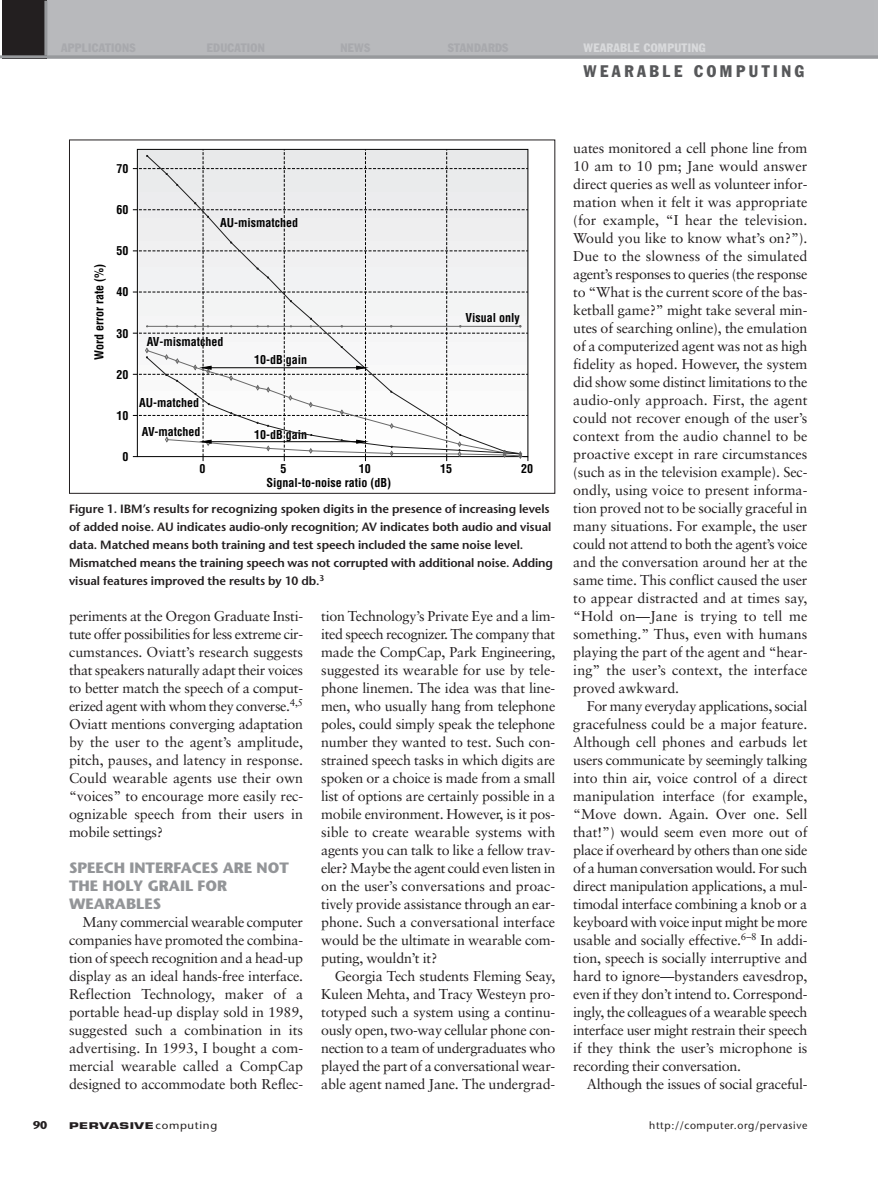
<style>
.page{position:relative;width:878px;height:1188px;background:#fff}
.page>*{position:absolute;margin:0;border:0;box-sizing:border-box;transform-origin:0 0}
.t1{font:condensed 16.5px "Franklin Gothic";letter-spacing:.215em;color:#57585a}
.t2{font:700 15px/18px "Stone Sans";color:#939598}
.t3{font:14.25px/18px "Sabon";letter-spacing:-.01em;color:#231f20;text-align:justify}
.t4{font:600 12px/18px "Stone Sans";letter-spacing:-.005em;color:#231f20}
.t5{font:700 condensed 12px/14.2px "Helvetica";color:#000}
.t6{font:condensed 12px "Franklin Gothic";letter-spacing:.025em;color:#d9dadc}
.t7{font:700 11.25px "Stone Sans";color:#231f20}
.t8{font:10.5px "Stone Sans";letter-spacing:.055em;color:#231f20}
.t9{font:700 9px "Eurostile";letter-spacing:.035em;color:#231f20;scale:1.5 1}
.s1{font-family:"Stone Sans";font-weight:400;font-size:10.5px}
</style>
<div class="page">
<hr style="left:867px;top:0;width:3px;height:58px;background:#b8b9bc">
<hr style="left:877px;top:0;width:1px;height:58px;background:#b9babd">
<div style="left:2px;top:0;width:45px;height:58px;background:#231f20"></div>
<div style="left:47px;top:0;width:817px;height:58px;background:#b8b9bc"></div>
<hr style="left:0;top:55px;width:878px;height:3px;background:#97999c">
<hr style="left:44px;top:1px;width:3px;height:54px;background:#97999c">
<svg style="left:133px;top:149px;width:395px;height:312px"></svg>
<p class="t6" style="left:583px;top:43px;width:124px">WEARABLE COMPUTING</p>
<p class="t1" style="left:583px;top:65px;width:222px">WEARABLE COMPUTING</p>
<p class="t5" style="left:93px;top:360px;width:98px;rotate:-90deg">Word error rate (%)</p>
<p class="t5" style="left:116px;top:163px;width:13px">70</p>
<p class="t5" style="left:116px;top:204px;width:13px">60</p>
<p class="t5" style="left:116px;top:245px;width:13px">50</p>
<p class="t5" style="left:116px;top:286px;width:13px">40</p>
<p class="t5" style="left:116px;top:327px;width:13px">30</p>
<p class="t5" style="left:116px;top:368px;width:13px">20</p>
<p class="t5" style="left:116px;top:409px;width:13px">10</p>
<p class="t5" style="left:122px;top:450px;width:7px">0</p>
<p class="t5" style="left:220px;top:216px;width:79px">AU-mismatched</p>
<p class="t5" style="left:147px;top:336px;width:78px">AV-mismatched</p>
<p class="t5" style="left:139px;top:396px;width:61px">AU-matched</p>
<p class="t5" style="left:142px;top:425px;width:60px">AV-matched</p>
<p class="t5" style="left:254px;top:354px;width:55px">10-dB gain</p>
<p class="t5" style="left:254px;top:429px;width:55px">10-dB gain</p>
<p class="t5" style="left:465px;top:312px;width:56px">Visual only</p>
<p class="t5" style="left:266px;top:462px;width:126px;text-indent:92px">10<br>Signal-to-noise ratio (dB)</p>
<p class="t5" style="left:440px;top:462px;width:13px">15</p>
<p class="t5" style="left:521px;top:462px;width:13px">20</p>
<p class="t5" style="left:199px;top:462px;width:7px">0</p>
<p class="t5" style="left:280px;top:462px;width:7px">5</p>
<p class="t4" style="left:69px;top:501px;width:485px">Figure 1. IBM’s results for recognizing spoken digits in the presence of increasing levels of added noise. AU indicates audio-only recognition; AV indicates both audio and visual data. Matched means both training and test speech included the same noise level.<br>Mismatched means the training speech was not corrupted with additional noise. Adding visual features improved the results by 10 db.<sup>3</sup></p>
<p class="t3" style="left:69px;top:608px;width:236px">periments at the Oregon Graduate Insti&shy;tute offer possibilities for less extreme cir&shy;cumstances. Oviatt’s research suggests that speakers naturally adapt their voices to better match the speech of a comput&shy;erized agent with whom they converse.<sup>4,5<br></sup>Oviatt mentions converging adaptation by the user to the agent’s amplitude, pitch, pauses, and latency in response.<br>Could wearable agents use their own “voices” to encourage more easily rec&shy;ognizable speech from their users in mobile settings?</p>
<p class="t2" style="left:69px;top:860px;width:221px">SPEECH INTERFACES ARE NOT<br>THE HOLY GRAIL FOR<br>WEARABLES</p>
<p class="t3" style="left:69px;top:914px;width:236px;text-indent:14px">Many commercial wearable computer companies have promoted the combina&shy;tion of speech recognition and a head-up display as an ideal hands-free interface.<br>Reflection Technology, maker of a portable head-up display sold in 1989, suggested such a combination in its advertising. In 1993, I bought a com&shy;mercial wearable called a CompCap designed to accommodate both Reflec-</p>
<p class="t3" style="left:321px;top:608px;width:236px">tion Technology’s Private Eye and a lim&shy;ited speech recognizer. The company that made the CompCap, Park Engineering, suggested its wearable for use by tele&shy;phone linemen. The idea was that line&shy;men, who usually hang from telephone poles, could simply speak the telephone number they wanted to test. Such con&shy;strained speech tasks in which digits are spoken or a choice is made from a small list of options are certainly possible in a mobile environment. However, is it pos&shy;sible to create wearable systems with agents you can talk to like a fellow trav&shy;eler? Maybe the agent could even listen in on the user’s conversations and proac&shy;tively provide assistance through an ear&shy;phone. Such a conversational interface would be the ultimate in wearable com&shy;puting, wouldn’t it?</p>
<p class="t3" style="left:321px;top:968px;width:236px;text-indent:14px">Georgia Tech students Fleming Seay, Kuleen Mehta, and Tracy Westeyn pro&shy;totyped such a system using a continu&shy;ously open, two-way cellular phone con&shy;nection to a team of undergraduates who played the part of a conversational wear&shy;able agent named Jane. The undergrad-</p>
<p class="t3" style="left:573px;top:140px;width:236px">uates monitored a cell phone line from 10 am to 10 pm; Jane would answer direct queries as well as volunteer infor&shy;mation when it felt it was appropriate (for example, “I hear the television.<br>Would you like to know what’s on?”).<br>Due to the slowness of the simulated agent’s responses to queries (the response to “What is the current score of the bas&shy;ketball game?” might take several min&shy;utes of searching online), the emulation of a computerized agent was not as high fidelity as hoped. However, the system did show some distinct limitations to the audio-only approach. First, the agent could not recover enough of the user’s context from the audio channel to be proactive except in rare circumstances (such as in the television example). Sec&shy;ondly, using voice to present informa&shy;tion proved not to be socially graceful in many situations. For example, the user could not attend to both the agent’s voice and the conversation around her at the same time. This conflict caused the user to appear distracted and at times say, “Hold on—Jane is trying to tell me something.” Thus, even with humans playing the part of the agent and “hear&shy;ing” the user’s context, the interface proved awkward.</p>
<p class="t3" style="left:573px;top:698px;width:236px;text-indent:14px">For many everyday applications, social gracefulness could be a major feature.<br>Although cell phones and earbuds let users communicate by seemingly talking into thin air, voice control of a direct manipulation interface (for example, “Move down. Again. Over one. Sell that!”) would seem even more out of place if overheard by others than one side of a human conversation would. For such direct manipulation applications, a mul&shy;timodal interface combining a knob or a keyboard with voice input might be more usable and socially effective.<sup>6–8</sup> In addi&shy;tion, speech is socially interruptive and hard to ignore—bystanders eavesdrop, even if they don’t intend to. Correspond&shy;ingly, the colleagues of a wearable speech interface user might restrain their speech if they think the user’s microphone is recording their conversation.</p>
<p class="t3" style="left:587px;top:1076px;width:222px">Although the issues of social graceful-</p>
<p class="t7" style="left:33px;top:1120px;width:16px">90</p>
<p class="t9" style="left:69px;top:1122px;width:100px">PERVASIVE<span class="s1">computing</span></p>
<p class="t8" style="left:649px;top:1121px;width:160px">http://computer.org/pervasive</p>
</div>
